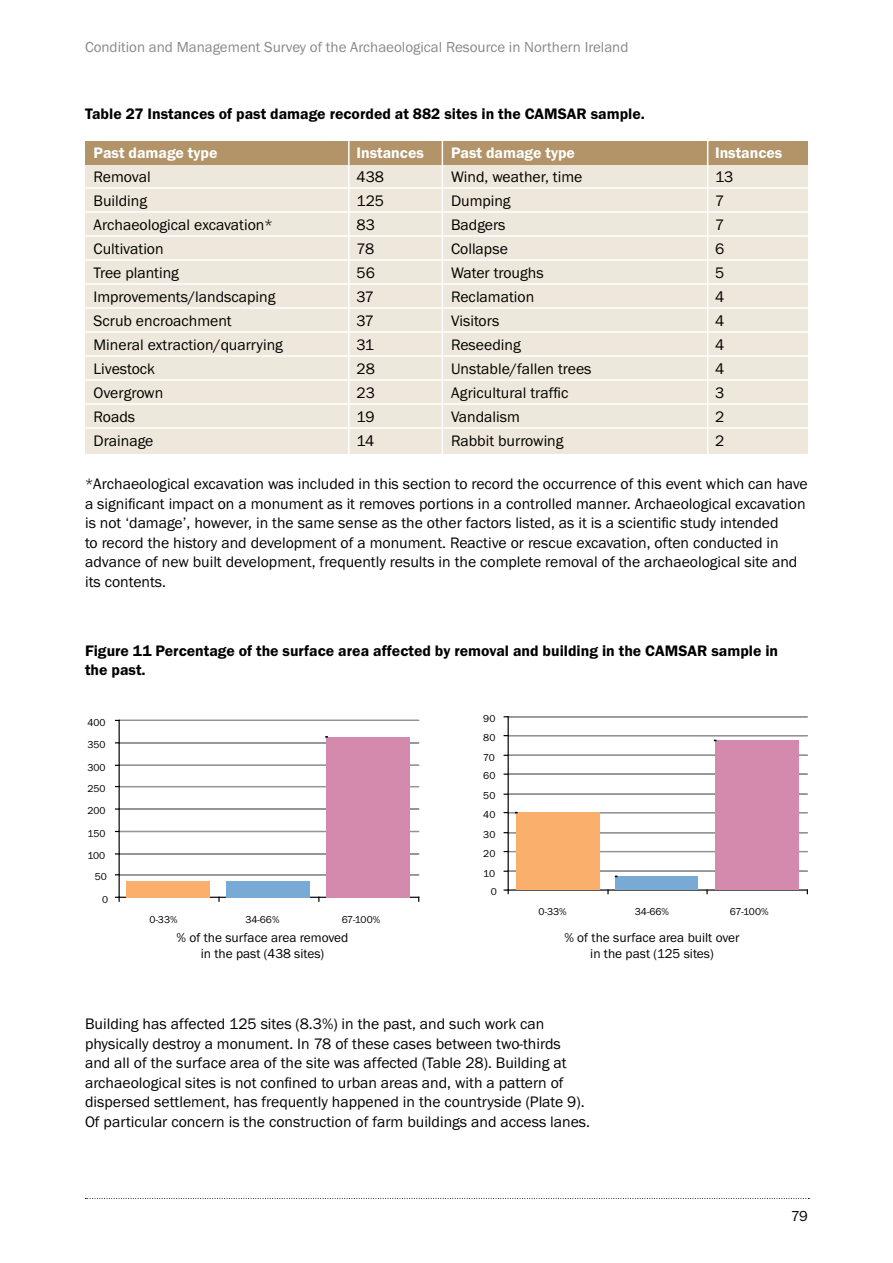
<style>
.page{position:relative;width:893px;height:1263px;background:#fff}
.page>*{position:absolute;margin:0;border:0;box-sizing:border-box;transform-origin:0 0}
.t1{font:15.75px/19.5px "Franklin Got ITC";color:#000}
.t2{font:600 15.75px/19.5px "Franklin Got ITC";color:#000}
.t3{font:600 15.75px "Franklin Got ITC";color:#fff}
.t4{font:15px "Franklin Got ITC";color:#87888a}
.t5{font:15px "Franklin Got ITC";color:#000}
.t6{font:13.35px/16px "Franklin Got ITC";color:#000;text-align:center}
.t7{font:10.35px "Franklin Got ITC";color:#010101}
</style>
<div class="page">
<svg style="left:85px;top:1198px;width:724px;height:1px"></svg>
<div style="left:85px;top:163px;width:723px;height:291px;background:#eee7db"></div>
<div style="left:85px;top:141px;width:723px;height:24px;background:#b29468"></div>
<hr style="left:77px;top:187px;width:731px;height:2px;background:#fff">
<hr style="left:77px;top:211px;width:731px;height:2px;background:#fff">
<hr style="left:77px;top:235px;width:731px;height:2px;background:#fff">
<hr style="left:77px;top:259px;width:731px;height:2px;background:#fff">
<hr style="left:77px;top:283px;width:731px;height:2px;background:#fff">
<hr style="left:77px;top:307px;width:731px;height:2px;background:#fff">
<hr style="left:77px;top:331px;width:731px;height:2px;background:#fff">
<hr style="left:77px;top:355px;width:731px;height:2px;background:#fff">
<hr style="left:77px;top:379px;width:731px;height:2px;background:#fff">
<hr style="left:77px;top:403px;width:731px;height:2px;background:#fff">
<hr style="left:77px;top:427px;width:731px;height:2px;background:#fff">
<hr style="left:348px;top:137px;width:2px;height:324px;background:#fff">
<hr style="left:442px;top:137px;width:1px;height:324px;background:#fff">
<hr style="left:707px;top:137px;width:1px;height:324px;background:#fff">
<hr style="left:119px;top:897px;width:300px;height:1px;background:#010101">
<hr style="left:508px;top:889px;width:299px;height:2px;background:#010101">
<hr style="left:119px;top:874px;width:300px;height:1px;background:#939598">
<hr style="left:119px;top:853px;width:300px;height:1px;background:#939598">
<hr style="left:119px;top:831px;width:300px;height:1px;background:#939598">
<hr style="left:119px;top:808px;width:300px;height:2px;background:#939598">
<hr style="left:119px;top:786px;width:300px;height:1px;background:#939598">
<hr style="left:119px;top:765px;width:300px;height:1px;background:#939598">
<hr style="left:119px;top:742px;width:300px;height:1px;background:#939598">
<hr style="left:119px;top:720px;width:300px;height:1px;background:#939598">
<div style="left:127px;top:881px;width:83px;height:16px;background:#faaf6c"></div>
<div style="left:227px;top:881px;width:83px;height:16px;background:#79a9d5"></div>
<div style="left:326px;top:737px;width:84px;height:160px;background:#d48aac"></div>
<hr style="left:119px;top:720px;width:1px;height:177px;background:#010101">
<hr style="left:508px;top:871px;width:299px;height:1px;background:#939598">
<hr style="left:508px;top:851px;width:299px;height:1px;background:#939598">
<hr style="left:508px;top:832px;width:299px;height:1px;background:#939598">
<hr style="left:508px;top:812px;width:299px;height:1px;background:#939598">
<hr style="left:508px;top:794px;width:299px;height:1px;background:#939598">
<hr style="left:508px;top:773px;width:299px;height:2px;background:#939598">
<hr style="left:508px;top:755px;width:299px;height:1px;background:#939598">
<hr style="left:508px;top:735px;width:299px;height:1px;background:#939598">
<hr style="left:508px;top:716px;width:299px;height:1px;background:#939598">
<div style="left:516px;top:813px;width:84px;height:77px;background:#faaf6c"></div>
<div style="left:616px;top:876px;width:82px;height:14px;background:#79a9d5"></div>
<div style="left:715px;top:740px;width:83px;height:150px;background:#d48aac"></div>
<hr style="left:508px;top:717px;width:1px;height:173px;background:#010101">
<svg style="left:504px;top:889px;width:5px;height:5px"></svg>
<p class="t4" style="left:85px;top:38px;width:545px">Condition and Management Survey of the Archaeological Resource in Northern Ireland</p>
<p class="t2" style="left:85px;top:103px;width:561px">Table 27 Instances of past damage recorded at 882 sites in the CAMSAR sample.</p>
<p class="t3" style="left:94px;top:143px;width:125px">Past damage type</p>
<p class="t3" style="left:357px;top:143px;width:69px">Instances</p>
<p class="t3" style="left:451px;top:143px;width:125px">Past damage type</p>
<p class="t3" style="left:715px;top:143px;width:69px">Instances</p>
<p class="t1" style="left:94px;top:166px;width:59px">Removal</p>
<p class="t1" style="left:357px;top:166px;width:29px">438</p>
<p class="t1" style="left:451px;top:166px;width:133px">Wind, weather, time</p>
<p class="t1" style="left:715px;top:166px;width:20px">13</p>
<p class="t1" style="left:94px;top:190px;width:55px">Building</p>
<p class="t1" style="left:357px;top:190px;width:29px">125</p>
<p class="t1" style="left:451px;top:190px;width:61px">Dumping</p>
<p class="t1" style="left:715px;top:190px;width:11px">7</p>
<p class="t1" style="left:94px;top:214px;width:181px">Archaeological excavation*</p>
<p class="t1" style="left:357px;top:214px;width:20px">83</p>
<p class="t1" style="left:451px;top:214px;width:56px">Badgers</p>
<p class="t1" style="left:715px;top:214px;width:11px">7</p>
<p class="t1" style="left:94px;top:238px;width:72px">Cultivation</p>
<p class="t1" style="left:357px;top:238px;width:19px">78</p>
<p class="t1" style="left:451px;top:238px;width:58px">Collapse</p>
<p class="t1" style="left:715px;top:238px;width:11px">6</p>
<p class="t1" style="left:94px;top:262px;width:87px">Tree planting</p>
<p class="t1" style="left:357px;top:262px;width:20px">56</p>
<p class="t1" style="left:451px;top:262px;width:94px">Water troughs</p>
<p class="t1" style="left:715px;top:262px;width:11px">5</p>
<p class="t1" style="left:94px;top:286px;width:183px">Improvements/landscaping</p>
<p class="t1" style="left:357px;top:286px;width:19px">37</p>
<p class="t1" style="left:451px;top:286px;width:85px">Reclamation</p>
<p class="t1" style="left:715px;top:286px;width:11px">4</p>
<p class="t1" style="left:94px;top:310px;width:140px">Scrub encroachment</p>
<p class="t1" style="left:357px;top:310px;width:19px">37</p>
<p class="t1" style="left:451px;top:310px;width:50px">Visitors</p>
<p class="t1" style="left:715px;top:310px;width:11px">4</p>
<p class="t1" style="left:94px;top:334px;width:191px">Mineral extraction/quarrying</p>
<p class="t1" style="left:357px;top:334px;width:19px">31</p>
<p class="t1" style="left:451px;top:334px;width:71px">Reseeding</p>
<p class="t1" style="left:715px;top:334px;width:11px">4</p>
<p class="t1" style="left:94px;top:358px;width:63px">Livestock</p>
<p class="t1" style="left:357px;top:358px;width:20px">28</p>
<p class="t1" style="left:451px;top:358px;width:142px">Unstable/fallen trees</p>
<p class="t1" style="left:715px;top:358px;width:11px">4</p>
<p class="t1" style="left:94px;top:382px;width:71px">Overgrown</p>
<p class="t1" style="left:357px;top:382px;width:20px">23</p>
<p class="t1" style="left:451px;top:382px;width:119px">Agricultural traffic</p>
<p class="t1" style="left:715px;top:382px;width:11px">3</p>
<p class="t1" style="left:94px;top:406px;width:43px">Roads</p>
<p class="t1" style="left:357px;top:406px;width:20px">19</p>
<p class="t1" style="left:451px;top:406px;width:70px">Vandalism</p>
<p class="t1" style="left:715px;top:406px;width:11px">2</p>
<p class="t1" style="left:94px;top:430px;width:61px">Drainage</p>
<p class="t1" style="left:357px;top:430px;width:19px">14</p>
<p class="t1" style="left:451px;top:430px;width:114px">Rabbit burrowing</p>
<p class="t1" style="left:715px;top:430px;width:11px">2</p>
<p class="t1" style="left:85px;top:474px;width:724px">*Archaeological excavation was included in this section to record the occurrence of this event which can have a significant impact on a monument as it removes portions in a controlled manner. Archaeological excavation is not ‘damage’, however, in the same sense as the other factors listed, as it is a scientific study intended<br>to record the history and development of a monument. Reactive or rescue excavation, often conducted in advance of new built development, frequently results in the complete removal of the archaeological site and its contents.</p>
<p class="t2" style="left:85px;top:641px;width:695px">Figure 11 Percentage of the surface area affected by removal and building in the CAMSAR sample in the past.</p>
<p class="t7" style="left:87px;top:716px;width:20px">400</p>
<p class="t7" style="left:87px;top:739px;width:20px">350</p>
<p class="t7" style="left:87px;top:761px;width:20px">300</p>
<p class="t7" style="left:87px;top:782px;width:20px">250</p>
<p class="t7" style="left:87px;top:805px;width:20px">200</p>
<p class="t7" style="left:87px;top:827px;width:20px">150</p>
<p class="t7" style="left:87px;top:850px;width:19px">100</p>
<p class="t7" style="left:95px;top:871px;width:14px">50</p>
<p class="t7" style="left:102px;top:893px;width:8px">0</p>
<p class="t7" style="left:483px;top:713px;width:14px">90</p>
<p class="t7" style="left:483px;top:731px;width:14px">80</p>
<p class="t7" style="left:483px;top:751px;width:13px">70</p>
<p class="t7" style="left:483px;top:770px;width:14px">60</p>
<p class="t7" style="left:483px;top:790px;width:14px">50</p>
<p class="t7" style="left:483px;top:809px;width:14px">40</p>
<p class="t7" style="left:483px;top:828px;width:14px">30</p>
<p class="t7" style="left:483px;top:847px;width:14px">20</p>
<p class="t7" style="left:483px;top:867px;width:13px">10</p>
<p class="t7" style="left:150px;top:913px;width:29px">0-33%</p>
<p class="t7" style="left:245px;top:913px;width:35px">34-66%</p>
<p class="t7" style="left:342px;top:913px;width:40px">67-100%</p>
<p class="t7" style="left:491px;top:886px;width:8px">0</p>
<p class="t7" style="left:539px;top:906px;width:30px">0-33%</p>
<p class="t7" style="left:635px;top:906px;width:36px">34-66%</p>
<p class="t7" style="left:730px;top:906px;width:40px">67-100%</p>
<p class="t6" style="left:177px;top:929px;width:173px">% of the surface area removed in the past (438 sites)</p>
<p class="t6" style="left:564px;top:929px;width:177px">% of the surface area built over in the past (125 sites)</p>
<p class="t1" style="left:85px;top:1014px;width:507px">Building has affected 125 sites (8.3%) in the past, and such work can physically destroy a monument. In 78 of these cases between two-thirds<br>and all of the surface area of the site was affected (Table 28). Building at archaeological sites is not confined to urban areas and, with a pattern of dispersed settlement, has frequently happened in the countryside (Plate 9).<br>Of particular concern is the construction of farm buildings and access lanes.</p>
<p class="t5" style="left:791px;top:1207px;width:18px">79</p>
</div>
